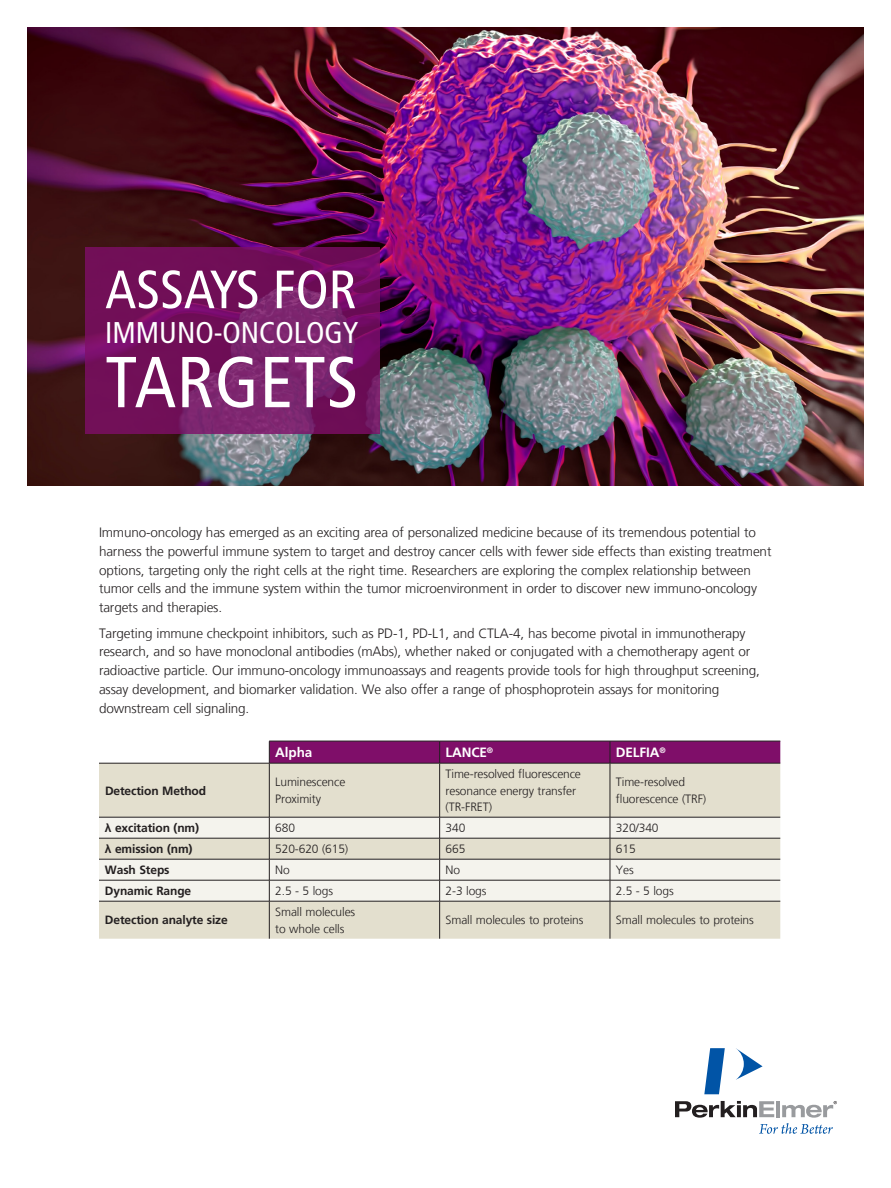
<style>
.page{position:relative;width:891px;height:1188px;background:#fff}
.page>*{position:absolute;margin:0;border:0;box-sizing:border-box;transform-origin:0 0}
.t1{font:condensed 72px "Frutiger LT Com";letter-spacing:.01em;color:#fff}
.t2{font:condensed 53.85px "Frutiger LT Com";color:#fff}
.t3{font:condensed 30px "Frutiger LT Com";color:#fff}
.Body_Copy{font:300 13.5px/18.8px "Frutiger LT Com";letter-spacing:-.01em;color:#231f20}
.Body_Copy-2{font:700 13.5px "Frutiger LT Com";letter-spacing:-.01em;color:#fff}
.Body_Copy-3{font:300 12px/16.5px "Frutiger LT Com";letter-spacing:-.01em;color:#231f20}
.Body_Copy-4{font:700 12px "Frutiger LT Com";letter-spacing:-.01em;color:#231f20}
.s1{font-family:"Arial"}
</style>
<div class="page">
<img style="left:27px;top:27px;width:837px;height:459px">
<svg style="left:86px;top:247px;width:294px;height:187px;background:#741560"></svg>
<div style="left:99px;top:764px;width:681px;height:175px;background:#e3dfce"></div>
<svg style="left:99px;top:818px;width:681px;height:83px;background:#eceae1"></svg>
<svg style="left:269px;top:741px;width:511px;height:22px;background:#7a0f65"></svg>
<hr style="left:99px;top:763px;width:170px;height:1px;background:#231f20">
<hr style="left:269px;top:763px;width:171px;height:1px;background:#231f20">
<hr style="left:269px;top:763px;width:1px;height:54px;background:#231f20">
<hr style="left:440px;top:763px;width:170px;height:1px;background:#231f20">
<hr style="left:439px;top:763px;width:1px;height:54px;background:#231f20">
<hr style="left:610px;top:763px;width:170px;height:1px;background:#231f20">
<hr style="left:610px;top:763px;width:1px;height:54px;background:#231f20">
<hr style="left:99px;top:817px;width:170px;height:1px;background:#231f20">
<hr style="left:269px;top:817px;width:171px;height:1px;background:#231f20">
<hr style="left:440px;top:817px;width:170px;height:1px;background:#231f20">
<hr style="left:610px;top:817px;width:170px;height:1px;background:#231f20">
<hr style="left:99px;top:838px;width:170px;height:1px;background:#231f20">
<hr style="left:269px;top:838px;width:171px;height:1px;background:#231f20">
<hr style="left:440px;top:838px;width:170px;height:1px;background:#231f20">
<hr style="left:610px;top:838px;width:170px;height:1px;background:#231f20">
<hr style="left:99px;top:859px;width:170px;height:1px;background:#231f20">
<hr style="left:269px;top:859px;width:171px;height:1px;background:#231f20">
<hr style="left:440px;top:859px;width:170px;height:1px;background:#231f20">
<hr style="left:610px;top:859px;width:170px;height:1px;background:#231f20">
<hr style="left:99px;top:880px;width:170px;height:1px;background:#231f20">
<hr style="left:269px;top:880px;width:171px;height:1px;background:#231f20">
<svg style="left:269px;top:817px;width:1px;height:84px"></svg>
<hr style="left:440px;top:880px;width:170px;height:1px;background:#231f20">
<svg style="left:439px;top:817px;width:1px;height:84px"></svg>
<hr style="left:610px;top:880px;width:170px;height:1px;background:#231f20">
<svg style="left:610px;top:817px;width:1px;height:84px"></svg>
<hr style="left:99px;top:901px;width:170px;height:1px;background:#231f20">
<hr style="left:269px;top:901px;width:171px;height:1px;background:#231f20">
<hr style="left:269px;top:901px;width:1px;height:38px;background:#231f20">
<hr style="left:440px;top:901px;width:170px;height:1px;background:#231f20">
<hr style="left:439px;top:901px;width:1px;height:38px;background:#231f20">
<hr style="left:610px;top:901px;width:170px;height:1px;background:#231f20">
<hr style="left:610px;top:901px;width:1px;height:38px;background:#231f20">
<svg style="left:736px;top:1048px;width:27px;height:32px"></svg>
<svg style="left:704px;top:1048px;width:21px;height:46px"></svg>
<svg style="left:675px;top:1101px;width:162px;height:33px"></svg>
<p class="t2" style="left:105px;top:258px;width:253px">ASSAYS FOR</p>
<p class="t3" style="left:105px;top:315px;width:254px">IMMUNO-ONCOLOGY</p>
<p class="t1" style="left:105px;top:340px;width:255px">TARGETS</p>
<p class="Body_Copy" style="left:99px;top:523px;width:674px">Immuno-oncology has emerged as an exciting area of personalized medicine because of its tremendous potential to harness the powerful immune system to target and destroy cancer cells with fewer side effects than existing treatment options, targeting only the right cells at the right time. Researchers are exploring the complex relationship between tumor cells and the immune system within the tumor microenvironment in order to discover new immuno-oncology targets and therapies.</p>
<p class="Body_Copy" style="left:99px;top:624px;width:662px">Targeting immune checkpoint inhibitors, such as PD-1, PD-L1, and CTLA-4, has become pivotal in immunotherapy research, and so have monoclonal antibodies (mAbs), whether naked or conjugated with a chemotherapy agent or radioactive particle. Our immuno-oncology immunoassays and reagents provide tools for high throughput screening, assay development, and biomarker validation. We also offer a range of phosphoprotein assays for monitoring downstream cell signaling.</p>
<p class="Body_Copy-2" style="left:275px;top:745px;width:38px">Alpha</p>
<p class="Body_Copy-2" style="left:446px;top:745px;width:49px">LANCE<sup>®</sup></p>
<p class="Body_Copy-2" style="left:616px;top:745px;width:51px">DELFIA<sup>®</sup></p>
<p class="Body_Copy-4" style="left:105px;top:783px;width:103px">Detection Method</p>
<p class="Body_Copy-3" style="left:275px;top:774px;width:72px">Luminescence<br>Proximity</p>
<p class="Body_Copy-3" style="left:446px;top:766px;width:137px">Time-resolved fluorescence resonance energy transfer (TR-FRET)</p>
<p class="Body_Copy-3" style="left:616px;top:774px;width:92px">Time-resolved fluorescence (TRF)</p>
<p class="Body_Copy-4" style="left:105px;top:821px;width:96px"><span class="s1">λ</span> excitation (nm)</p>
<p class="Body_Copy-3" style="left:275px;top:820px;width:21px">680</p>
<p class="Body_Copy-3" style="left:446px;top:820px;width:21px">340</p>
<p class="Body_Copy-3" style="left:616px;top:820px;width:44px">320/340</p>
<p class="Body_Copy-4" style="left:105px;top:842px;width:89px"><span class="s1">λ</span> emission (nm)</p>
<p class="Body_Copy-3" style="left:275px;top:841px;width:74px">520-620 (615)</p>
<p class="Body_Copy-3" style="left:446px;top:841px;width:21px">665</p>
<p class="Body_Copy-3" style="left:616px;top:841px;width:21px">615</p>
<p class="Body_Copy-4" style="left:105px;top:863px;width:66px">Wash Steps</p>
<p class="Body_Copy-3" style="left:275px;top:862px;width:16px">No</p>
<p class="Body_Copy-3" style="left:446px;top:862px;width:16px">No</p>
<p class="Body_Copy-3" style="left:616px;top:862px;width:19px">Yes</p>
<p class="Body_Copy-4" style="left:105px;top:884px;width:88px">Dynamic Range</p>
<p class="Body_Copy-3" style="left:275px;top:883px;width:59px">2.5 - 5 logs</p>
<p class="Body_Copy-3" style="left:446px;top:883px;width:42px">2-3 logs</p>
<p class="Body_Copy-3" style="left:616px;top:883px;width:59px">2.5 - 5 logs</p>
<p class="Body_Copy-4" style="left:105px;top:913px;width:124px">Detection analyte size</p>
<p class="Body_Copy-3" style="left:275px;top:904px;width:81px">Small molecules to whole cells</p>
<p class="Body_Copy-3" style="left:446px;top:912px;width:139px">Small molecules to proteins</p>
<p class="Body_Copy-3" style="left:616px;top:912px;width:139px">Small molecules to proteins</p>
</div>
